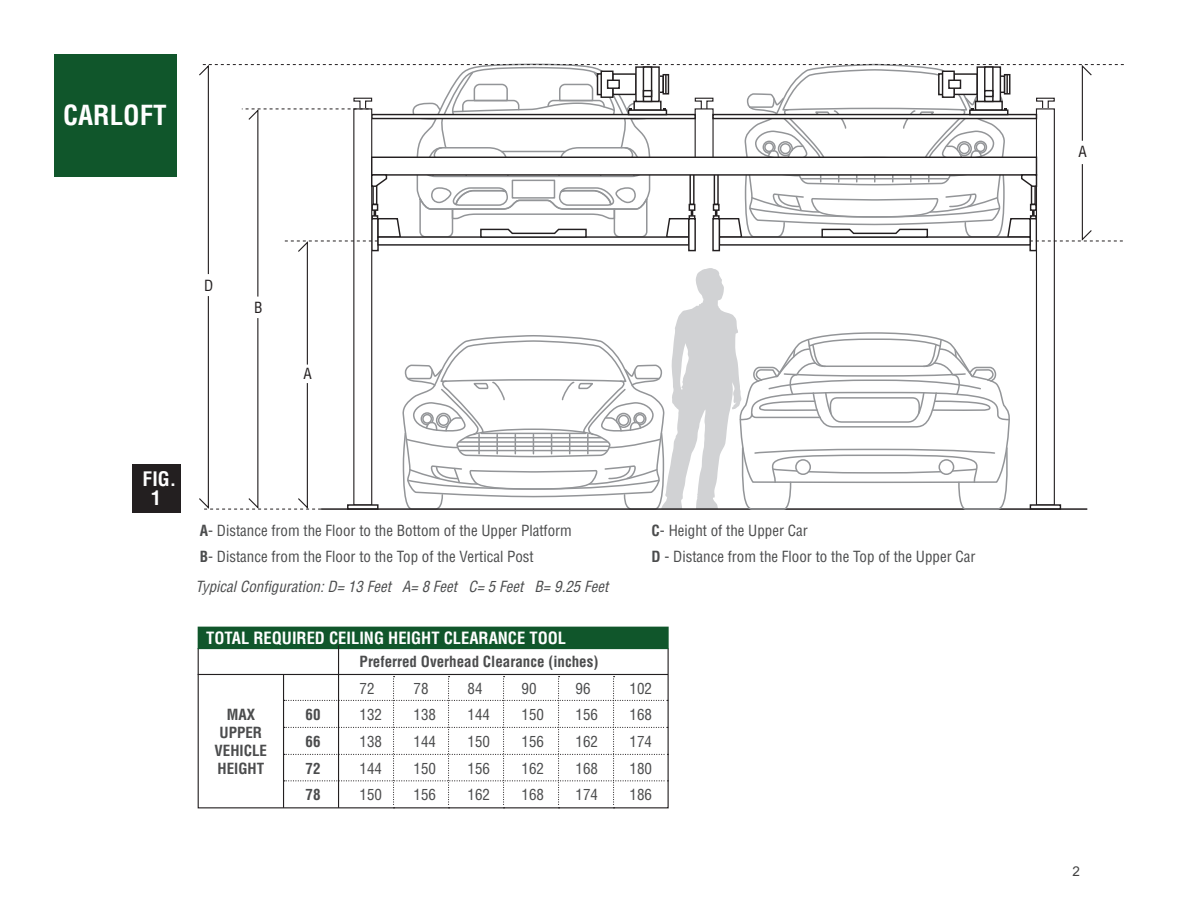
<style>
.page{position:relative;width:1188px;height:918px;background:#fff}
.page>*{position:absolute;margin:0;border:0;box-sizing:border-box;transform-origin:0 0}
.t1{font:700 condensed 27px "Helvetica LT Std";color:#fff}
.t2{font:700 condensed 19.5px "Helvetica LT Std";color:#fff}
.t3{font:700 condensed 16.5px "Helvetica LT Std";color:#fff}
.Bullet{font:condensed 15px "Helvetica LT Std";color:#4b4c4d}
.Bullet-2{font:700 condensed 15px "Helvetica LT Std";color:#4b4c4d}
.Bullet-3{font:italic condensed 15px "Helvetica LT Std";color:#4b4c4d}
.t4{font:condensed 15px "Helvetica LT Std";color:#231f20}
.t5{font:13.5px "Arial";color:#404040}
.t6{font:700 condensed 3px "Helvetica LT Std";color:#fff}
.s1{font-weight:700}
</style>
<div class="page">
<svg style="left:199px;top:63px;width:925px;height:447px"></svg>
<div style="left:132px;top:464px;width:48px;height:49px;background:#231f20"></div>
<div style="left:198px;top:627px;width:471px;height:22px;background:#10562b"></div>
<hr style="left:198px;top:674px;width:470px;height:1px;background:#231f20">
<svg style="left:284px;top:676px;width:384px;height:132px"></svg>
<hr style="left:338px;top:645px;width:1px;height:163px;background:#231f20">
<hr style="left:283px;top:675px;width:1px;height:133px;background:#231f20">
<div style="left:54px;top:54px;width:122px;height:122px;background:#10562b"></div>
<h1 class="t1" style="left:63px;top:98px;width:105px">CARLOFT</h1>
<p class="t6" style="left:167px;top:104px;width:4px">™</p>
<p class="t4" style="left:204px;top:276px;width:11px">D</p>
<p class="t4" style="left:254px;top:298px;width:10px">B</p>
<p class="t4" style="left:304px;top:365px;width:10px">A</p>
<p class="t2" style="left:143px;top:467px;width:35px">FIG.</p>
<p class="t2" style="left:151px;top:486px;width:11px">1</p>
<p class="Bullet" style="left:200px;top:521px;width:374px"><span class="s1">A</span>- Distance from the Floor to the Bottom of the Upper Platform</p>
<p class="Bullet" style="left:200px;top:547px;width:335px"><span class="s1">B</span>- Distance from the Floor to the Top of the Vertical Post</p>
<p class="Bullet" style="left:652px;top:521px;width:158px"><span class="s1">C</span>- Height of the Upper Car</p>
<p class="Bullet" style="left:652px;top:547px;width:325px"><span class="s1">D</span> - Distance from the Floor to the Top of the Upper Car</p>
<p class="Bullet-3" style="left:195px;top:577px;width:414px">Typical Configuration: D= 13 Feet A= 8 Feet C= 5 Feet B= 9.25 Feet</p>
<p class="t3" style="left:206px;top:627px;width:361px">TOTAL REQUIRED CEILING HEIGHT CLEARANCE TOOL</p>
<p class="Bullet-2" style="left:360px;top:652px;width:240px">Preferred Overhead Clearance (inches)</p>
<p class="Bullet" style="left:360px;top:679px;width:16px">72</p>
<p class="Bullet" style="left:414px;top:679px;width:16px">78</p>
<p class="Bullet" style="left:468px;top:679px;width:16px">84</p>
<p class="Bullet" style="left:522px;top:679px;width:16px">90</p>
<p class="Bullet" style="left:576px;top:679px;width:16px">96</p>
<p class="Bullet" style="left:630px;top:679px;width:24px">102</p>
<p class="Bullet-2" style="left:306px;top:705px;width:16px">60</p>
<p class="Bullet" style="left:360px;top:705px;width:24px">132</p>
<p class="Bullet" style="left:414px;top:705px;width:24px">138</p>
<p class="Bullet" style="left:468px;top:705px;width:24px">144</p>
<p class="Bullet" style="left:522px;top:705px;width:24px">150</p>
<p class="Bullet" style="left:576px;top:705px;width:24px">156</p>
<p class="Bullet" style="left:630px;top:705px;width:24px">168</p>
<p class="Bullet-2" style="left:306px;top:732px;width:16px">66</p>
<p class="Bullet" style="left:360px;top:732px;width:24px">138</p>
<p class="Bullet" style="left:414px;top:732px;width:24px">144</p>
<p class="Bullet" style="left:468px;top:732px;width:24px">150</p>
<p class="Bullet" style="left:522px;top:732px;width:24px">156</p>
<p class="Bullet" style="left:576px;top:732px;width:24px">162</p>
<p class="Bullet" style="left:630px;top:732px;width:24px">174</p>
<p class="Bullet-2" style="left:306px;top:759px;width:16px">72</p>
<p class="Bullet" style="left:360px;top:759px;width:24px">144</p>
<p class="Bullet" style="left:414px;top:759px;width:24px">150</p>
<p class="Bullet" style="left:468px;top:759px;width:24px">156</p>
<p class="Bullet" style="left:522px;top:759px;width:24px">162</p>
<p class="Bullet" style="left:576px;top:759px;width:24px">168</p>
<p class="Bullet" style="left:630px;top:759px;width:24px">180</p>
<p class="Bullet-2" style="left:306px;top:785px;width:16px">78</p>
<p class="Bullet" style="left:360px;top:785px;width:24px">150</p>
<p class="Bullet" style="left:414px;top:785px;width:24px">156</p>
<p class="Bullet" style="left:468px;top:785px;width:24px">162</p>
<p class="Bullet" style="left:522px;top:785px;width:24px">168</p>
<p class="Bullet" style="left:576px;top:785px;width:24px">174</p>
<p class="Bullet" style="left:630px;top:785px;width:24px">186</p>
<p class="Bullet-2" style="left:227px;top:705px;width:30px">MAX</p>
<p class="Bullet-2" style="left:220px;top:723px;width:44px">UPPER</p>
<p class="Bullet-2" style="left:215px;top:741px;width:54px">VEHICLE</p>
<p class="Bullet-2" style="left:218px;top:759px;width:48px">HEIGHT</p>
<p class="t4" style="left:1078px;top:142px;width:10px">A</p>
<p class="t5" style="left:1072px;top:862px;width:9px">2</p>
</div>
